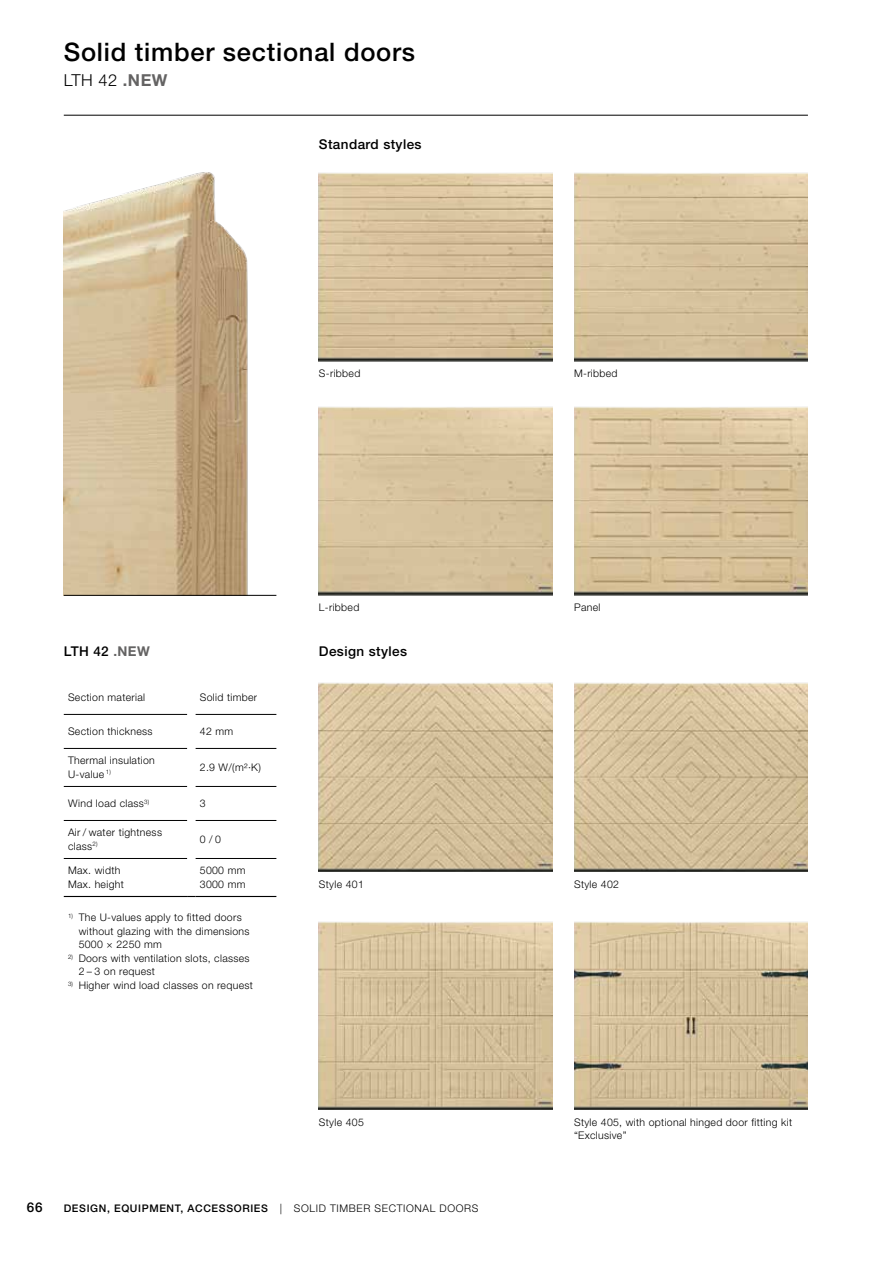
<style>
.page{position:relative;width:893px;height:1263px;background:#fff}
.page>*{position:absolute;margin:0;border:0;box-sizing:border-box;transform-origin:0 0}
.t1{font:500 25.5px "Hoermann Helvetica Neue";letter-spacing:.03em;color:#000}
.t2{font:300 16.5px "Hoermann Helvetica Neue";color:#000}
.t3{font:500 13.5px "Hoermann Helvetica Neue";letter-spacing:.03em;color:#000}
.t4{font:300 10.5px/13.5px "Hoermann Helvetica Neue";letter-spacing:.03em;color:#000}
.t5{font:500 10.5px "Hoermann Helvetica Neue";letter-spacing:.06em;color:#000}
.s1{font-weight:700;color:#646363}
.s2{font-weight:300}
</style>
<div class="page">
<img style="left:64px;top:172px;width:212px;height:423px">
<img style="left:574px;top:406px;width:234px;height:189px">
<img style="left:319px;top:406px;width:234px;height:189px">
<img style="left:574px;top:682px;width:234px;height:190px">
<img style="left:574px;top:172px;width:234px;height:189px">
<img style="left:319px;top:172px;width:234px;height:189px">
<img style="left:319px;top:682px;width:234px;height:190px">
<img style="left:574px;top:921px;width:234px;height:189px">
<img style="left:319px;top:921px;width:234px;height:189px">
<hr style="left:64px;top:896px;width:123px;height:1px;background:#000">
<hr style="left:196px;top:896px;width:80px;height:1px;background:#000">
<hr style="left:64px;top:714px;width:123px;height:1px;background:#000">
<hr style="left:64px;top:748px;width:123px;height:1px;background:#000">
<hr style="left:64px;top:786px;width:123px;height:1px;background:#000">
<hr style="left:64px;top:820px;width:123px;height:1px;background:#000">
<hr style="left:64px;top:858px;width:123px;height:1px;background:#000">
<hr style="left:196px;top:714px;width:80px;height:1px;background:#000">
<hr style="left:196px;top:748px;width:80px;height:1px;background:#000">
<hr style="left:196px;top:786px;width:80px;height:1px;background:#000">
<hr style="left:196px;top:820px;width:80px;height:1px;background:#000">
<hr style="left:196px;top:858px;width:80px;height:1px;background:#000">
<hr style="left:64px;top:595px;width:212px;height:1px;background:#000">
<hr style="left:64px;top:115px;width:744px;height:1px;background:#000">
<h1 class="t1" style="left:64px;top:34px;width:353px">Solid timber sectional doors</h1>
<h2 class="t2" style="left:64px;top:69px;width:105px">LTH 42 <span class="s1">.NEW</span></h2>
<p class="t3" style="left:319px;top:135px;width:104px">Standard styles</p>
<p class="t4" style="left:319px;top:366px;width:43px">S-ribbed</p>
<p class="t4" style="left:574px;top:366px;width:45px">M-ribbed</p>
<p class="t3" style="left:64px;top:642px;width:88px">LTH 42 <span class="s1">.NEW</span></p>
<p class="t4" style="left:68px;top:690px;width:79px">Section material</p>
<p class="t4" style="left:200px;top:690px;width:59px">Solid timber</p>
<p class="t4" style="left:68px;top:724px;width:86px">Section thickness</p>
<p class="t4" style="left:200px;top:724px;width:35px">42 mm</p>
<p class="t4" style="left:68px;top:753px;width:88px">Thermal insulation<br>U-value <sup>1)</sup></p>
<p class="t4" style="left:200px;top:760px;width:63px">2.9 W/(m²·K)</p>
<p class="t4" style="left:68px;top:796px;width:83px">Wind load class<sup>3)</sup></p>
<p class="t4" style="left:200px;top:796px;width:7px">3</p>
<p class="t4" style="left:68px;top:825px;width:96px">Air / water tightness class<sup>2)</sup></p>
<p class="t4" style="left:200px;top:832px;width:23px">0/0</p>
<p class="t4" style="left:68px;top:863px;width:57px">Max. width<br>Max. height</p>
<p class="t4" style="left:200px;top:863px;width:47px">5000 mm<br>3000 mm</p>
<p class="t4" style="left:79px;top:910px;width:172px;text-indent:-11px"><sup>1)</sup> The U-values apply to fitted doors without glazing with the dimensions<br>5000 × 2250 mm</p>
<p class="t4" style="left:79px;top:950px;width:172px;text-indent:-11px"><sup>2)</sup> Doors with ventilation slots, classes<br>2 – 3 on request</p>
<p class="t4" style="left:68px;top:977px;width:186px"><sup>3)</sup> Higher wind load classes on request</p>
<p class="t4" style="left:319px;top:600px;width:42px">L-ribbed</p>
<p class="t4" style="left:574px;top:600px;width:28px">Panel</p>
<p class="t3" style="left:319px;top:642px;width:90px">Design styles</p>
<p class="t4" style="left:319px;top:876px;width:46px">Style 401</p>
<p class="t4" style="left:574px;top:876px;width:46px">Style 402</p>
<p class="t4" style="left:319px;top:1115px;width:46px">Style 405</p>
<p class="t4" style="left:574px;top:1115px;width:220px">Style 405, with optional hinged door fitting kit “Exclusive”</p>
<p class="t3" style="left:27px;top:1198px;width:17px">66</p>
<p class="t5" style="left:64px;top:1201px;width:416px">DESIGN, EQUIPMENT, ACCESSORIES <span class="s2">| SOLID TIMBER SECTIONAL DOORS</span></p>
</div>
